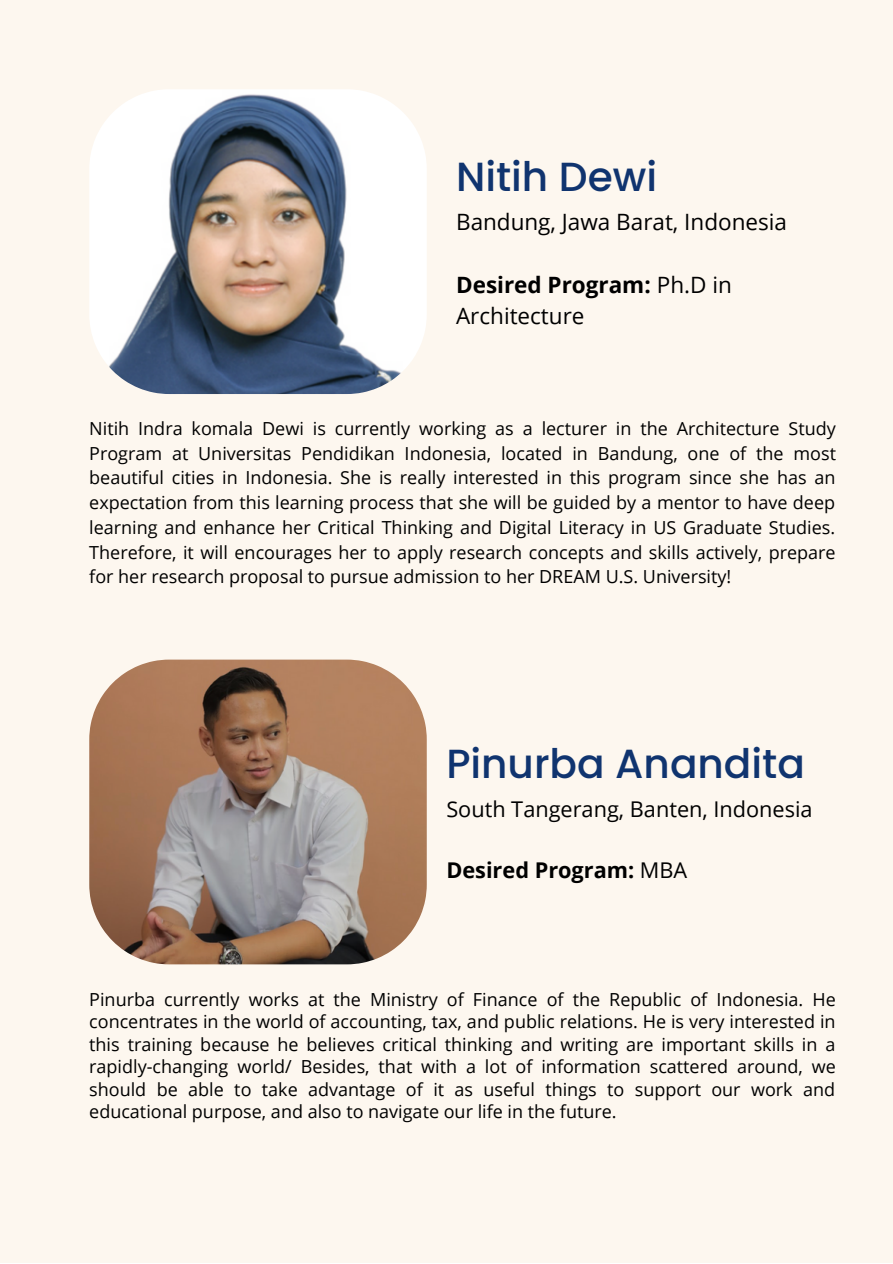
<style>
.page{position:relative;width:893px;height:1264px;background:#fff}
.page>*{position:absolute;margin:0;border:0;box-sizing:border-box;transform-origin:0 0}
.t1{font:500 40.65px "Poppins";color:#10346f}
.t2{font:22.5px/31.5px "Open Sans";color:#000}
.t3{font:21.75px "Open Sans";color:#000}
.t4{font:700 21.75px "Open Sans";color:#000}
.t5{font:18px/24.8px "Open Sans";color:#000;text-align:justify}
.s1{font-weight:700}
.s2{font-weight:400}
</style>
<div class="page">
<div style="left:0;top:0;width:892px;height:1262px;background:#fdf7ef"></div>
<img style="left:89px;top:89px;width:338px;height:305px">
<img style="left:89px;top:659px;width:338px;height:305px">
<h1 class="t1" style="left:456px;top:148px;width:202px">Nitih Dewi</h1>
<p class="t2" style="left:456px;top:205px;width:332px">Bandung, Jawa Barat, Indonesia</p>
<p class="t2" style="left:456px;top:268px;width:277px"><span class="s1">Desired Program:</span> Ph.D in<br>Architecture</p>
<p class="t5" style="left:89px;top:415px;width:748px">Nitih Indra komala Dewi is currently working as a lecturer in the Architecture Study Program at Universitas Pendidikan Indonesia, located in Bandung, one of the most beautiful cities in Indonesia. She is really interested in this program since she has an expectation from this learning process that she will be guided by a mentor to have deep learning and enhance her Critical Thinking and Digital Literacy in US Graduate Studies.<br>Therefore, it will encourages her to apply research concepts and skills actively, prepare for her research proposal to pursue admission to her DREAM U.S. University!</p>
<h1 class="t1" style="left:446px;top:735px;width:360px">Pinurba Anandita</h1>
<p class="t3" style="left:446px;top:794px;width:368px">South Tangerang, Banten, Indonesia</p>
<p class="t4" style="left:446px;top:855px;width:242px">Desired Program: <span class="s2">MBA</span></p>
<p class="t5" style="left:89px;top:987px;width:748px;line-height:22.5px">Pinurba currently works at the Ministry of Finance of the Republic of Indonesia. He concentrates in the world of accounting, tax, and public relations. He is very interested in this training because he believes critical thinking and writing are important skills in a rapidly-changing world/ Besides, that with a lot of information scattered around, we should be able to take advantage of it as useful things to support our work and educational purpose, and also to navigate our life in the future.</p>
</div>
